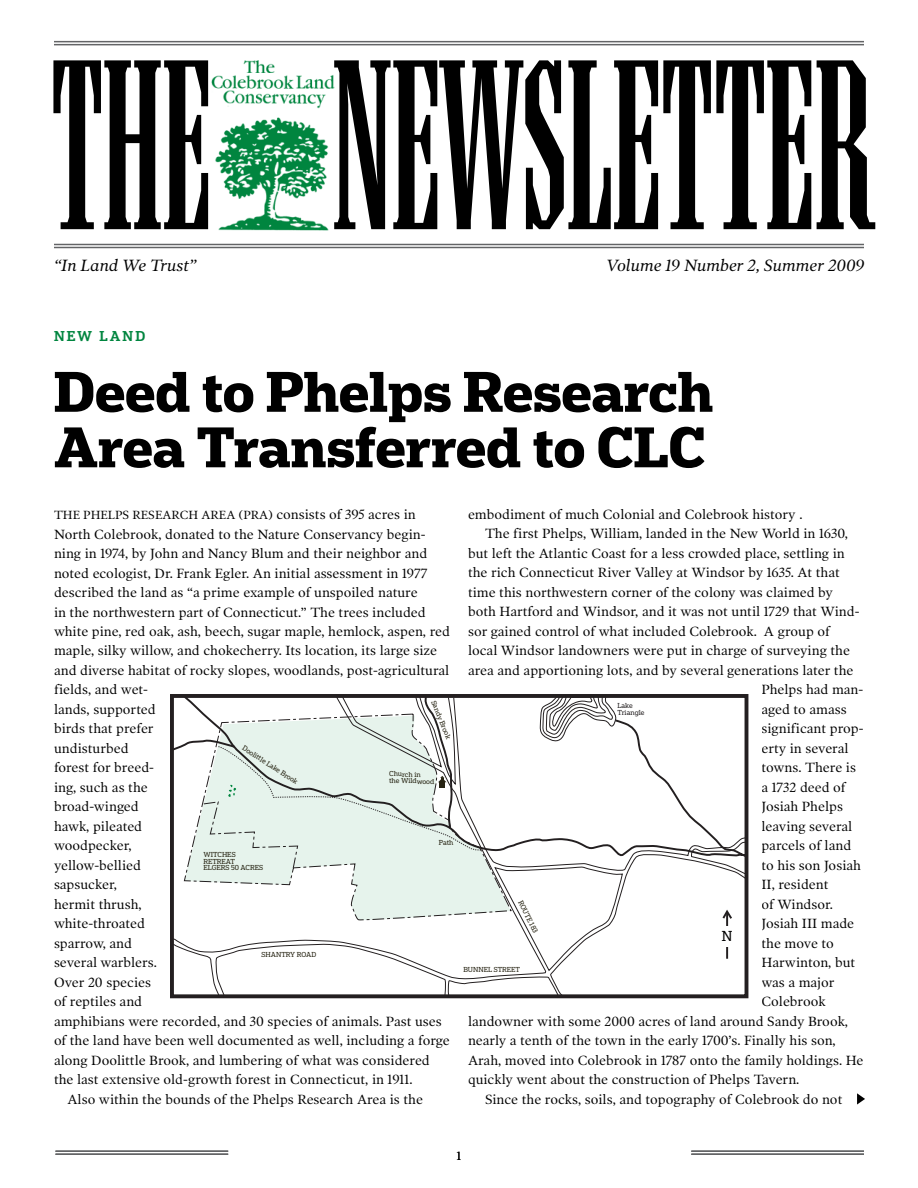
<style>
.page{position:relative;width:918px;height:1188px;background:#fff}
.page>*{position:absolute;margin:0;border:0;box-sizing:border-box;transform-origin:0 0}
.t1{font:extra-condensed 210.45px "Ironmonger";color:#000}
.t2{font:700 54px/55.5px "Popular";color:#000}
.t3{font:italic 16.5px "Poynter OS Text One L";color:#000}
.t4{font:13.65px "Popular";color:#010101}
.t5{font:13.5px "Poynter OS Text One L";color:#000}
.t6{font:500 13.5px "Popular";color:#00853f}
.t7{font:12px "Poynter OS Text One L";color:#000}
.t8{font:6.9px/6.9px "Popular";color:#262312}
.t9{font:6.9px/6.9px "Popular";letter-spacing:-.005em;color:#231f20}
.s1{font-size:12px}
</style>
<div class="page">
<hr style="left:54px;top:41px;width:810px;height:1px;background:#636466">
<hr style="left:54px;top:44px;width:810px;height:1px;background:#636466">
<img style="left:215px;top:117px;width:114px;height:114px">
<img style="left:243px;top:60px;width:32px;height:13px">
<img style="left:211px;top:75px;width:83px;height:14px">
<img style="left:296px;top:75px;width:39px;height:14px">
<hr style="left:54px;top:244px;width:810px;height:1px;background:#636466">
<hr style="left:54px;top:247px;width:810px;height:1px;background:#636466">
<hr style="left:56px;top:1151px;width:172px;height:1px;background:#636466">
<hr style="left:56px;top:1154px;width:172px;height:1px;background:#636466">
<hr style="left:691px;top:1151px;width:173px;height:1px;background:#636466">
<hr style="left:691px;top:1154px;width:173px;height:1px;background:#636466">
<img style="left:223px;top:90px;width:103px;height:19px">
<svg style="left:857px;top:1093px;width:8px;height:12px"></svg>
<svg style="left:171px;top:858px;width:323px;height:139px"></svg>
<svg style="left:482px;top:695px;width:265px;height:163px"></svg>
<svg style="left:494px;top:842px;width:253px;height:155px"></svg>
<svg style="left:170px;top:694px;width:312px;height:175px"></svg>
<h1 class="t1" style="left:52px;top:22px;width:823px">THE NEWSLETTER</h1>
<p class="t3" style="left:54px;top:255px;width:144px">“In Land We Trust”</p>
<p class="t3" style="left:606px;top:255px;width:260px">Volume 19 Number 2, Summer 2009</p>
<p class="t6" style="left:54px;top:327px;width:27px">NEW</p>
<p class="t6" style="left:100px;top:327px;width:23px">LAND</p>
<h2 class="t2" style="left:54px;top:362px;width:661px">Deed to Phelps Research<br>Area Transferred to CLC</h2>
<p class="t7" style="left:54px;top:508px;width:118px">The Phelps Researc</p>
<p class="t5" style="left:189px;top:506px;width:229px"><span class="s1">h Area (PRA)</span> consists of 395 acres in</p>
<p class="t5" style="left:54px;top:526px;width:373px">North Colebrook, donated to the Nature Conservancy begin-</p>
<p class="t5" style="left:54px;top:545px;width:375px">ning in 1974, by John and Nancy Blum and their neighbor and</p>
<p class="t5" style="left:54px;top:565px;width:375px">noted ecologist, Dr. Frank Egler. An initial assessment in 1977</p>
<p class="t5" style="left:54px;top:584px;width:365px">described the land as “a prime example of unspoiled nature</p>
<p class="t5" style="left:54px;top:604px;width:373px">in the northwestern part of Connecticut.” The trees included</p>
<p class="t5" style="left:54px;top:623px;width:397px">white pine, red oak, ash, beech, sugar maple, hemlock, aspen, red</p>
<p class="t5" style="left:54px;top:643px;width:385px">maple, silky willow, and chokecherry. Its location, its large size</p>
<p class="t5" style="left:54px;top:662px;width:397px">and diverse habitat of rocky slopes, woodlands, post-agricultural</p>
<p class="t5" style="left:54px;top:682px;width:96px">fields, and wet-</p>
<p class="t5" style="left:54px;top:701px;width:103px">lands, supported</p>
<p class="t5" style="left:54px;top:721px;width:101px">birds that prefer</p>
<p class="t5" style="left:54px;top:740px;width:76px">undisturbed</p>
<p class="t5" style="left:54px;top:759px;width:102px">forest for breed-</p>
<p class="t5" style="left:54px;top:779px;width:95px">ing, such as the</p>
<p class="t5" style="left:54px;top:798px;width:86px">broad-winged</p>
<p class="t5" style="left:54px;top:818px;width:90px">hawk, pileated</p>
<p class="t5" style="left:54px;top:837px;width:79px">woodpecker,</p>
<p class="t5" style="left:54px;top:857px;width:88px">yellow-bellied</p>
<p class="t5" style="left:54px;top:876px;width:65px">sapsucker,</p>
<p class="t5" style="left:54px;top:896px;width:89px">hermit thrush,</p>
<p class="t5" style="left:54px;top:915px;width:92px">white-throated</p>
<p class="t5" style="left:54px;top:935px;width:80px">sparrow, and</p>
<p class="t5" style="left:54px;top:954px;width:104px">several warblers.</p>
<p class="t5" style="left:54px;top:974px;width:99px">Over 20 species</p>
<p class="t5" style="left:54px;top:993px;width:90px">of reptiles and</p>
<p class="t5" style="left:54px;top:1013px;width:389px">amphibians were recorded, and 30 species of animals. Past uses</p>
<p class="t5" style="left:54px;top:1032px;width:397px">of the land have been well documented as well, including a forge</p>
<p class="t5" style="left:54px;top:1052px;width:377px">along Doolittle Brook, and lumbering of what was considered</p>
<p class="t5" style="left:54px;top:1071px;width:360px">the last extensive old-growth forest in Connecticut, in 1911.</p>
<p class="t5" style="left:68px;top:1091px;width:357px">Also within the bounds of the Phelps Research Area is the</p>
<p class="t8" style="left:437px;top:699px;width:42px;rotate:68deg">Sandy Brook</p>
<p class="t8" style="left:389px;top:770px;width:47px;rotate:1deg">Church in<br>the Wildwood</p>
<p class="t8" style="left:245px;top:744px;width:66px;rotate:33deg">Doolittle Lake Brook</p>
<p class="t8" style="left:439px;top:839px;width:16px">Path</p>
<p class="t8" style="left:203px;top:850px;width:61px">WITCHES<br>RETREAT<br>ELGERS 50 ACRES</p>
<p class="t8" style="left:261px;top:950px;width:56px">SHANTRY ROAD</p>
<p class="t5" style="left:468px;top:506px;width:336px">embodiment of much Colonial and Colebrook history .</p>
<p class="t5" style="left:485px;top:525px;width:365px">The first Phelps, William, landed in the New World in 1630,</p>
<p class="t5" style="left:468px;top:545px;width:378px">but left the Atlantic Coast for a less crowded place, settling in</p>
<p class="t5" style="left:468px;top:564px;width:373px">the rich Connecticut River Valley at Windsor by 1635. At that</p>
<p class="t5" style="left:468px;top:584px;width:367px">time this northwestern corner of the colony was claimed by</p>
<p class="t5" style="left:468px;top:603px;width:393px">both Hartford and Windsor, and it was not until 1729 that Wind-</p>
<p class="t5" style="left:468px;top:623px;width:363px">sor gained control of what included Colebrook. A group of</p>
<p class="t5" style="left:468px;top:642px;width:383px">local Windsor landowners were put in charge of surveying the</p>
<p class="t5" style="left:468px;top:662px;width:387px">area and apportioning lots, and by several generations later the</p>
<p class="t5" style="left:762px;top:681px;width:103px">Phelps had man-</p>
<p class="t5" style="left:762px;top:701px;width:87px">aged to amass</p>
<p class="t5" style="left:762px;top:720px;width:104px">significant prop-</p>
<p class="t5" style="left:762px;top:740px;width:89px">erty in several</p>
<p class="t5" style="left:762px;top:759px;width:96px">towns. There is</p>
<p class="t5" style="left:762px;top:779px;width:86px">a 1732 deed of</p>
<p class="t5" style="left:762px;top:798px;width:83px">Josiah Phelps</p>
<p class="t5" style="left:762px;top:818px;width:92px">leaving several</p>
<p class="t5" style="left:762px;top:837px;width:91px">parcels of land</p>
<p class="t5" style="left:762px;top:857px;width:101px">to his son Josiah</p>
<p class="t5" style="left:762px;top:876px;width:69px">II, resident</p>
<p class="t5" style="left:762px;top:896px;width:73px">of Windsor.</p>
<p class="t5" style="left:762px;top:915px;width:94px">Josiah III made</p>
<p class="t5" style="left:762px;top:935px;width:74px">the move to</p>
<p class="t5" style="left:762px;top:954px;width:95px">Harwinton, but</p>
<p class="t5" style="left:762px;top:974px;width:75px">was a major</p>
<p class="t5" style="left:762px;top:993px;width:66px">Colebrook</p>
<p class="t5" style="left:468px;top:1013px;width:382px">landowner with some 2000 acres of land around Sandy Brook,</p>
<p class="t5" style="left:468px;top:1032px;width:369px">nearly a tenth of the town in the early 1700’s. Finally his son,</p>
<p class="t5" style="left:468px;top:1052px;width:397px">Arah, moved into Colebrook in 1787 onto the family holdings. He</p>
<p class="t5" style="left:468px;top:1071px;width:333px">quickly went about the construction of Phelps Tavern.</p>
<p class="t5" style="left:485px;top:1091px;width:359px">Since the rocks, soils, and topography of Colebrook do not</p>
<p class="t9" style="left:617px;top:702px;width:29px">Lake<br>Triangle</p>
<p class="t8" style="left:524px;top:899px;width:37px;rotate:64deg">ROUTE 183</p>
<p class="t4" style="left:722px;top:927px;width:12px">N</p>
<p class="t8" style="left:463px;top:965px;width:58px">BUNNEL STREET</p>
<p class="t7" style="left:457px;top:1148px;width:6px">1</p>
</div>
